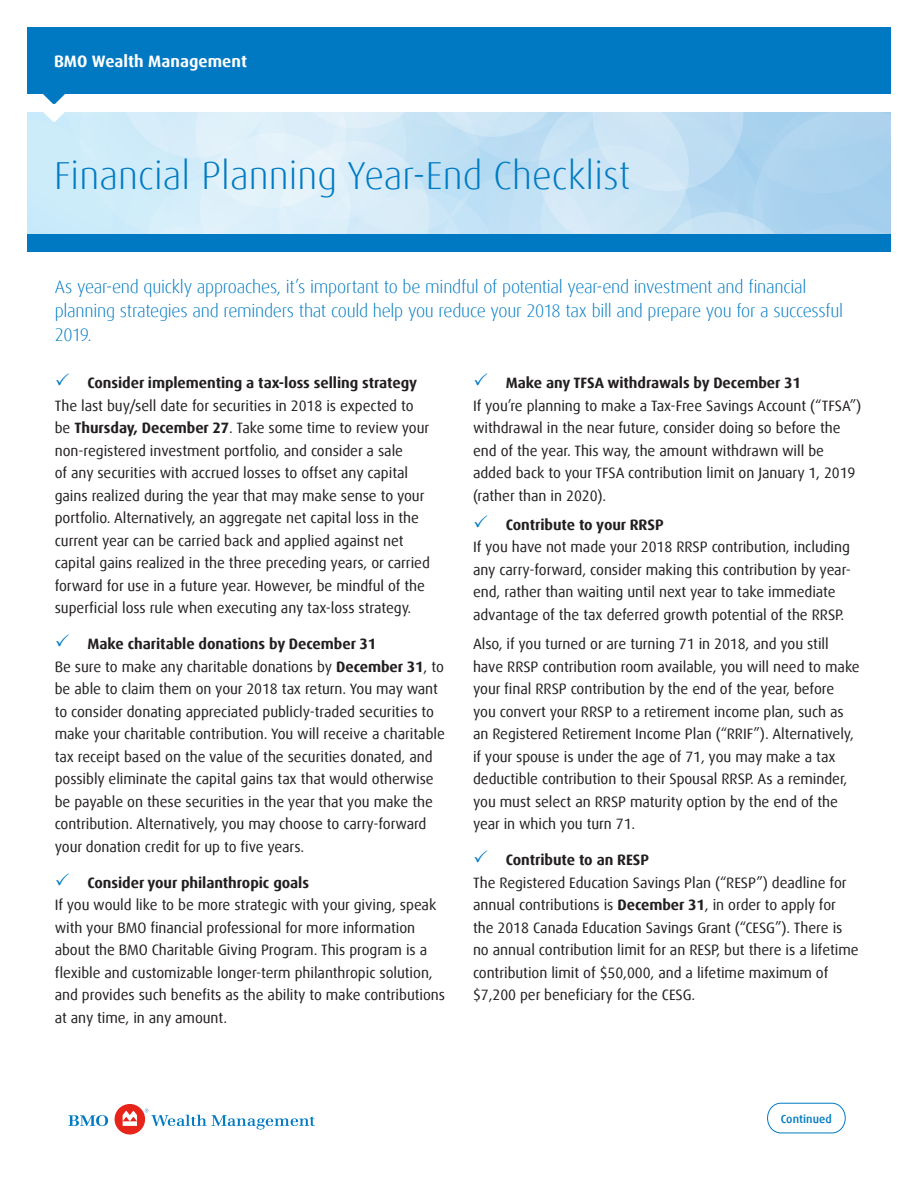
<style>
.page{position:relative;width:918px;height:1188px;background:#fff}
.page>*{position:absolute;margin:0;border:0;box-sizing:border-box;transform-origin:0 0}
.Body{font:300 39px "Dax Offc Pro";color:#007bc3}
.Intro_Para_11_15_Lig{font:300 18px/24px "Dax Offc Pro";letter-spacing:-.015em;color:#007bc3}
.Line_of_Business{font:700 16.5px "Dax Offc Pro";color:#fff}
.Body-2{font:15px/22.5px "Dax Offc Pro";letter-spacing:-.005em;color:#231f20}
.Body-3{font:700 15px "Dax Offc Pro";letter-spacing:-.005em;color:#231f20}
.t1{font:500 11.55px "Dax Offc Pro";letter-spacing:.01em;color:#007bc3}
.s1{font-weight:700}
</style>
<div class="page">
<svg style="left:767px;top:1103px;width:79px;height:30px"></svg>
<svg style="left:68px;top:1115px;width:40px;height:11px"></svg>
<div style="left:115px;top:1104px;width:30px;height:31px;background:#e72419;border-radius:50%"></div>
<svg style="left:145px;top:1109px;width:170px;height:21px"></svg>
<svg style="left:123px;top:1111px;width:14px;height:15px"></svg>
<div style="left:27px;top:234px;width:864px;height:18px;background:#0079c2"></div>
<div style="left:27px;top:27px;width:864px;height:67px;background:#0079c2"></div>
<svg style="left:27px;top:94px;width:864px;height:140px;background:#cfe7f6"></svg>
<p class="Line_of_Business" style="left:54px;top:51px;width:195px">BMO Wealth Management</p>
<p class="Body" style="left:54px;top:150px;width:578px">Financial Planning Year-End Checklist</p>
<p class="Intro_Para_11_15_Lig" style="left:55px;top:275px;width:790px">As year-end quickly approaches, it’s important to be mindful of potential year-end investment and financial planning strategies and reminders that could help you reduce your 2018 tax bill and prepare you for a successful<br>2019.</p>
<p class="Body-3" style="left:87px;top:373px;width:331px">Consider implementing a tax-loss selling strategy</p>
<p class="Body-2" style="left:55px;top:394px;width:377px">The last buy/sell date for securities in 2018 is expected to be <span class="s1">Thursday, December 27</span>. Take some time to review your non-registered investment portfolio, and consider a sale<br>of any securities with accrued losses to offset any capital gains realized during the year that may make sense to your portfolio. Alternatively, an aggregate net capital loss in the current year can be carried back and applied against net capital gains realized in the three preceding years, or carried forward for use in a future year. However, be mindful of the superficial loss rule when executing any tax-loss strategy.</p>
<p class="Body-3" style="left:87px;top:634px;width:290px">Make charitable donations by December 31</p>
<p class="Body-2" style="left:55px;top:655px;width:392px">Be sure to make any charitable donations by <span class="s1">December 31</span>, to be able to claim them on your 2018 tax return. You may want to consider donating appreciated publicly-traded securities to make your charitable contribution. You will receive a charitable tax receipt based on the value of the securities donated, and possibly eliminate the capital gains tax that would otherwise be payable on these securities in the year that you make the contribution. Alternatively, you may choose to carry-forward your donation credit for up to five years.</p>
<p class="Body-3" style="left:87px;top:873px;width:223px">Consider your philanthropic goals</p>
<p class="Body-2" style="left:55px;top:894px;width:392px">If you would like to be more strategic with your giving, speak with your BMO financial professional for more information about the BMO Charitable Giving Program. This program is a flexible and customizable longer-term philanthropic solution, and provides such benefits as the ability to make contributions at any time, in any amount.</p>
<p class="Body-3" style="left:506px;top:373px;width:297px">Make any TFSA withdrawals by December 31</p>
<p class="Body-2" style="left:473px;top:394px;width:390px">If you’re planning to make a Tax-Free Savings Account (“TFSA”) withdrawal in the near future, consider doing so before the end of the year. This way, the amount withdrawn will be added back to your TFSA contribution limit on January 1, 2019 (rather than in 2020).</p>
<p class="Body-3" style="left:506px;top:515px;width:159px">Contribute to your RRSP</p>
<p class="Body-2" style="left:473px;top:536px;width:379px">If you have not made your 2018 RRSP contribution, including any carry-forward, consider making this contribution by year&shy;end, rather than waiting until next year to take immediate advantage of the tax deferred growth potential of the RRSP.</p>
<p class="Body-2" style="left:473px;top:633px;width:388px">Also, if you turned or are turning 71 in 2018, and you still have RRSP contribution room available, you will need to make your final RRSP contribution by the end of the year, before you convert your RRSP to a retirement income plan, such as an Registered Retirement Income Plan (“RRIF”). Alternatively, if your spouse is under the age of 71, you may make a tax deductible contribution to their Spousal RRSP. As a reminder, you must select an RRSP maturity option by the end of the year in which you turn 71.</p>
<p class="Body-3" style="left:506px;top:850px;width:145px">Contribute to an RESP</p>
<p class="Body-2" style="left:473px;top:871px;width:387px">The Registered Education Savings Plan (“RESP”) deadline for annual contributions is <span class="s1">December 31</span>, in order to apply for the 2018 Canada Education Savings Grant (“CESG”). There is no annual contribution limit for an RESP, but there is a lifetime contribution limit of $50,000, and a lifetime maximum of $7,200 per beneficiary for the CESG.</p>
<p class="t1" style="left:781px;top:1111px;width:53px">Continued</p>
</div>
